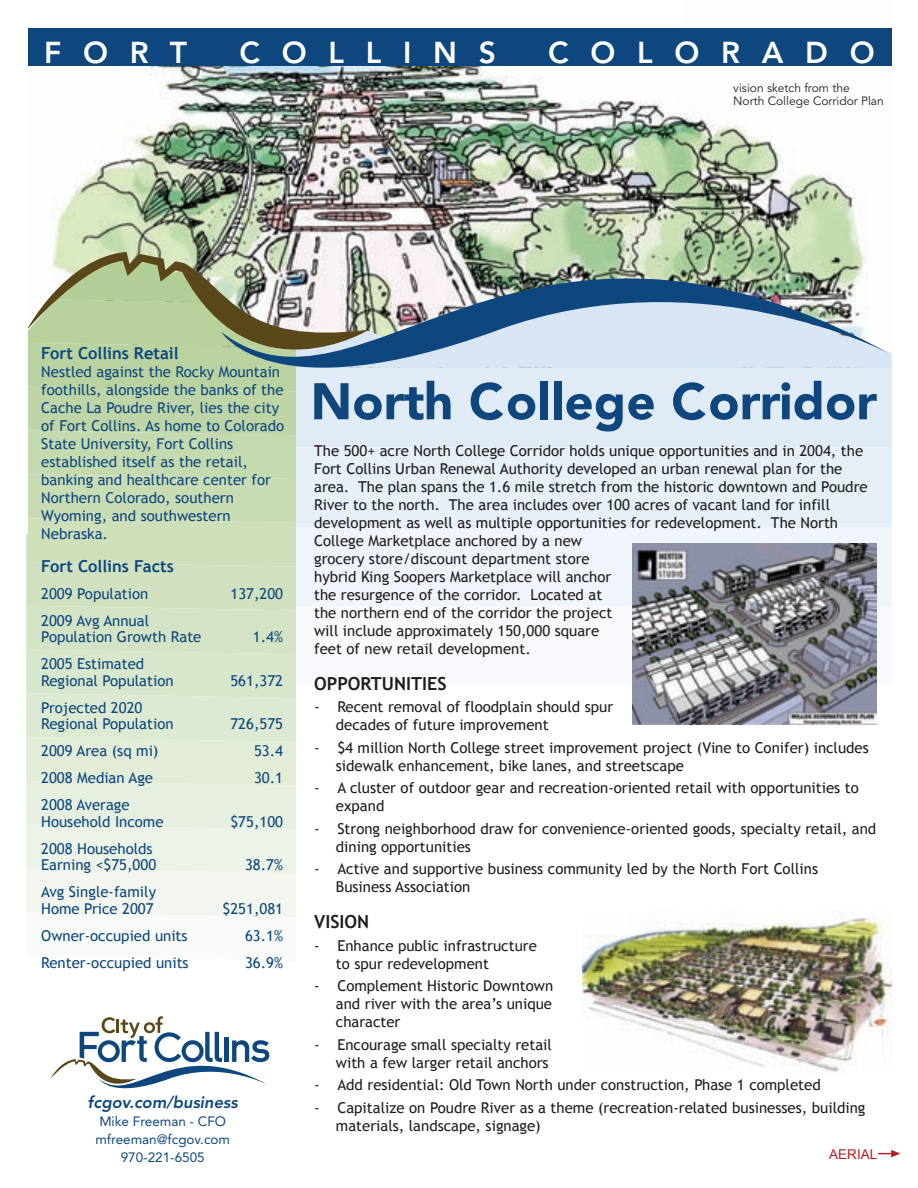
<style>
.page{position:relative;width:918px;height:1188px;background:#fff}
.page>*{position:absolute;margin:0;border:0;box-sizing:border-box;transform-origin:0 0}
.t1{font:800 30px "Avenir";letter-spacing:.725em;color:#fff}
.t2{font:700 18px "Trebuchet MS";color:#201d1e}
.t3{font:700 16.5px "Trebuchet MS";color:#0d477d}
.t4{font:italic 800 16.5px "Avenir";color:#0d477d}
.t5{font:15px/18px "Trebuchet MS";color:#201d1e}
.t6{font:15px/18px "Trebuchet MS";color:#0d477d}
.t7{font:13.5px/18px "Avenir";color:#0d477d;text-align:center}
.t8{font:13.5px "Arial";color:#b41f23}
.t9{font:12px/13.5px "Avenir";color:#201d1e}
</style>
<div class="page">
<img style="left:28px;top:65px;width:863px;height:187px">
<div style="left:28px;top:28px;width:864px;height:37px;background:#0d477d"></div>
<div style="left:296px;top:368px;width:596px;height:79px;background:#e0ebf6"></div>
<div style="left:296px;top:447px;width:596px;height:80px;background:#e7eff7"></div>
<div style="left:296px;top:527px;width:596px;height:79px;background:#eff5fb"></div>
<div style="left:296px;top:606px;width:596px;height:80px;background:#f8fafd"></div>
<img style="left:221px;top:149px;width:668px;height:272px">
<svg style="left:314px;top:383px;width:34px;height:36px"></svg>
<svg style="left:354px;top:381px;width:97px;height:39px"></svg>
<svg style="left:471px;top:382px;width:64px;height:38px"></svg>
<div style="left:540px;top:381px;width:8px;height:38px;background:#0d477d"></div>
<div style="left:554px;top:381px;width:7px;height:38px;background:#0d477d"></div>
<svg style="left:566px;top:394px;width:88px;height:38px"></svg>
<svg style="left:673px;top:381px;width:148px;height:39px"></svg>
<svg style="left:827px;top:394px;width:50px;height:26px"></svg>
<img style="left:632px;top:544px;width:245px;height:181px">
<img style="left:583px;top:913px;width:309px;height:159px">
<svg style="left:878px;top:1150px;width:23px;height:7px"></svg>
<svg style="left:26px;top:257px;width:270px;height:832px"></svg>
<h1 class="t1" style="left:44px;top:35px;width:144px">FORT</h1>
<h1 class="t1" style="left:240px;top:35px;width:258px">COLLINS</h1>
<h1 class="t1" style="left:548px;top:35px;width:328px">COLORADO</h1>
<p class="t9" style="left:733px;top:81px;width:152px">vision sketch from the<br>North College Corridor Plan</p>
<p class="t3" style="left:41px;top:343px;width:139px">Fort Collins Retail</p>
<p class="t6" style="left:41px;top:363px;width:244px">Nestled against the Rocky Mountain foothills, alongside the banks of the<br>Cache La Poudre River, lies the city of Fort Collins. As home to Colorado<br>State University, Fort Collins established itself as the retail, banking and healthcare center for<br>Northern Colorado, southern<br>Wyoming, and southwestern<br>Nebraska.</p>
<p class="t3" style="left:41px;top:556px;width:134px">Fort Collins Facts</p>
<p class="t6" style="left:41px;top:585px;width:109px">2009 Population</p>
<p class="t6" style="left:230px;top:585px;width:54px">137,200</p>
<p class="t6" style="left:41px;top:613px;width:162px;line-height:16.5px">2009 Avg Annual<br>Population Growth Rate</p>
<p class="t6" style="left:253px;top:628px;width:32px">1.4%</p>
<p class="t6" style="left:41px;top:656px;width:134px;line-height:16.5px">2005 Estimated<br>Regional Population</p>
<p class="t6" style="left:41px;top:700px;width:134px;line-height:16.5px">Projected 2020<br>Regional Population</p>
<p class="t6" style="left:230px;top:672px;width:54px">561,372</p>
<p class="t6" style="left:230px;top:715px;width:54px">726,575</p>
<p class="t6" style="left:41px;top:742px;width:119px">2009 Area (sq mi)</p>
<p class="t6" style="left:254px;top:742px;width:31px">53.4</p>
<p class="t6" style="left:41px;top:769px;width:113px">2008 Median Age</p>
<p class="t6" style="left:254px;top:769px;width:31px">30.1</p>
<p class="t6" style="left:41px;top:797px;width:124px;line-height:16.5px">2008 Average<br>Household Income</p>
<p class="t6" style="left:230px;top:813px;width:54px">$75,100</p>
<p class="t6" style="left:41px;top:841px;width:116px;line-height:16.5px">2008 Households<br>Earning &lt;$75,000</p>
<p class="t6" style="left:41px;top:884px;width:116px;line-height:16.5px">Avg Single-family<br>Home Price 2007</p>
<p class="t6" style="left:245px;top:856px;width:40px">38.7%</p>
<p class="t6" style="left:223px;top:900px;width:62px">$251,081</p>
<p class="t6" style="left:41px;top:927px;width:148px">Owner-occupied units</p>
<p class="t6" style="left:245px;top:927px;width:40px">63.1%</p>
<p class="t6" style="left:41px;top:954px;width:149px">Renter-occupied units</p>
<p class="t6" style="left:245px;top:954px;width:40px">36.9%</p>
<p class="t4" style="left:88px;top:1093px;width:152px">fcgov.com/business</p>
<p class="t7" style="left:95px;top:1113px;width:136px">Mike Freeman - CFO mfreeman@fcgov.com<br>970-221-6505</p>
<p class="t5" style="left:314px;top:442px;width:555px">The 500+ acre North College Corridor holds unique opportunities and in 2004, the Fort Collins Urban Renewal Authority developed an urban renewal plan for the area. The plan spans the 1.6 mile stretch from the historic downtown and Poudre River to the north. The area includes over 100 acres of vacant land for infill development as well as multiple opportunities for redevelopment. The North College Marketplace anchored by a new<br>grocery store/discount department store<br>hybrid King Soopers Marketplace will anchor<br>the resurgence of the corridor. Located at<br>the northern end of the corridor the project<br>will include approximately 150,000 square<br>feet of new retail development.</p>
<p class="t2" style="left:314px;top:672px;width:134px">OPPORTUNITIES</p>
<p class="t5" style="left:336px;top:698px;width:279px;text-indent:-22px">- Recent removal of floodplain should spur decades of future improvement</p>
<p class="t5" style="left:336px;top:739px;width:534px;text-indent:-22px">- $4 million North College street improvement project (Vine to Conifer) includes sidewalk enhancement, bike lanes, and streetscape</p>
<p class="t5" style="left:336px;top:779px;width:524px;text-indent:-22px">- A cluster of outdoor gear and recreation-oriented retail with opportunities to expand</p>
<p class="t5" style="left:336px;top:820px;width:542px;text-indent:-22px">- Strong neighborhood draw for convenience-oriented goods, specialty retail, and dining opportunities</p>
<p class="t5" style="left:336px;top:860px;width:484px;text-indent:-22px">- Active and supportive business community led by the North Fort Collins<br>Business Association</p>
<p class="t2" style="left:314px;top:911px;width:57px">VISION</p>
<p class="t5" style="left:336px;top:937px;width:202px;text-indent:-22px">- Enhance public infrastructure to spur redevelopment</p>
<p class="t5" style="left:336px;top:977px;width:219px;text-align:justify;text-indent:-22px">- Complement Historic Downtown and river with the area’s unique character</p>
<p class="t5" style="left:314px;top:1036px;width:239px;text-align:right">- Encourage small specialty retail with a few larger retail anchors</p>
<p class="t5" style="left:314px;top:1076px;width:508px">- Add residential: Old Town North under construction, Phase 1 completed</p>
<p class="t5" style="left:336px;top:1099px;width:531px;text-indent:-22px">- Capitalize on Poudre River as a theme (recreation-related businesses, building materials, landscape, signage)</p>
<p class="t8" style="left:829px;top:1147px;width:50px">AERIAL</p>
</div>
